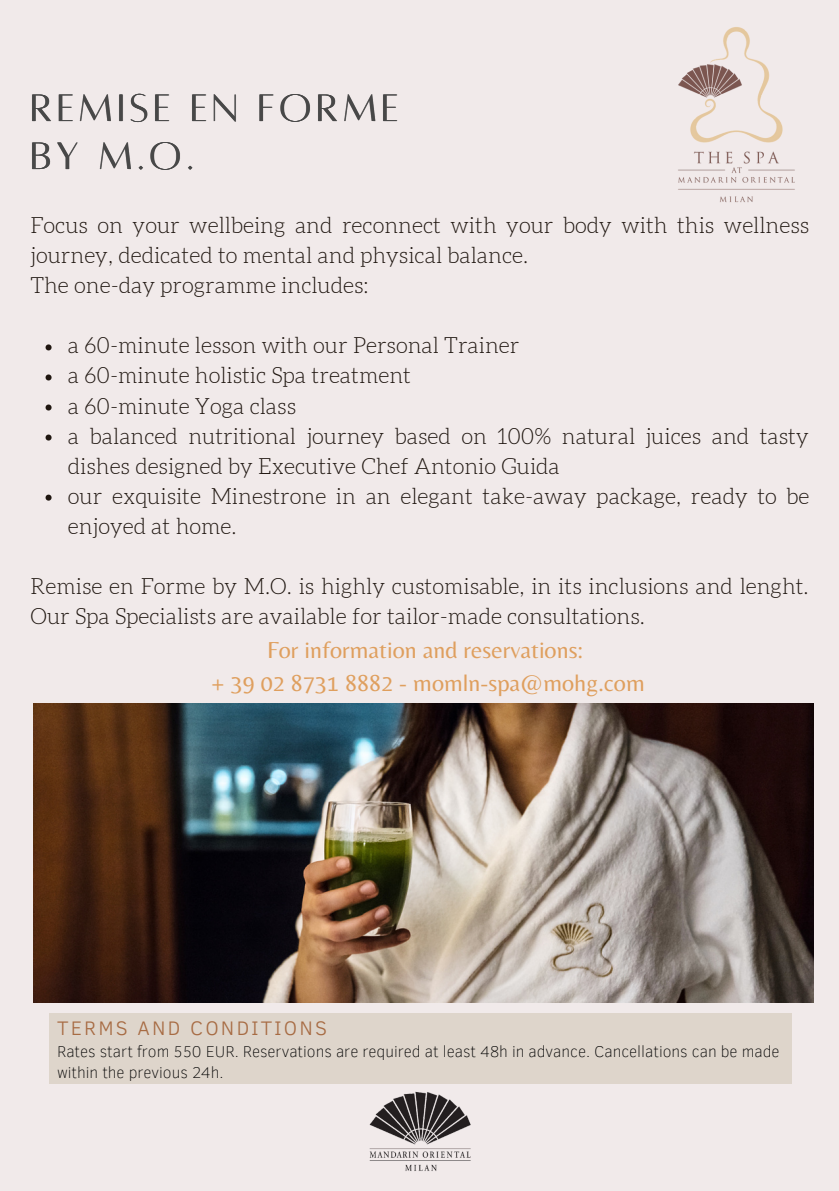
<style>
.page{position:relative;width:839px;height:1191px;background:#fff}
.page>*{position:absolute;margin:0;border:0;box-sizing:border-box;transform-origin:0 0}
.t1{font:42px/48px "Alta regular";letter-spacing:.11em;color:#484848}
.t2{font:24px/33px "Belleza";color:#df9f5e;text-align:center}
.t3{font:300 22px/30px "Aleo";color:#1f1610}
.t4{font:300 20px "Clear Sans";letter-spacing:.11em;color:#a76b43}
.t5{font:100 16px/21.4px "Clear Sans";color:#000}
</style>
<div class="page">
<div style="left:0;top:0;width:838px;height:1191px;background:#f1eaea"></div>
<div style="left:49px;top:1014px;width:742px;height:70px;background:#ded5cb"></div>
<img style="left:678px;top:27px;width:117px;height:176px">
<img style="left:369px;top:1091px;width:102px;height:80px">
<img style="left:33px;top:703px;width:780px;height:299px">
<svg style="left:46px;top:344px;width:6px;height:6px"></svg>
<svg style="left:46px;top:374px;width:6px;height:6px"></svg>
<svg style="left:46px;top:405px;width:6px;height:6px"></svg>
<svg style="left:46px;top:435px;width:6px;height:6px"></svg>
<svg style="left:46px;top:495px;width:6px;height:6px"></svg>
<h1 class="t1" style="left:31px;top:84px;width:369px">REMISE EN FORME<br>BY M.O.</h1>
<p class="t3" style="left:31px;top:212px;width:780px">Focus on your wellbeing and reconnect with your body with this wellness journey, dedicated to mental and physical balance.<br>The one-day programme includes:</p>
<p class="t3" style="left:68px;top:332px;width:743px">a 60-minute lesson with our Personal Trainer<br>a 60-minute holistic Spa treatment<br>a 60-minute Yoga class<br>a balanced nutritional journey based on 100% natural juices and tasty dishes designed by Executive Chef Antonio Guida<br>our exquisite Minestrone in an elegant take-away package, ready to be enjoyed at home.</p>
<p class="t3" style="left:31px;top:572px;width:779px">Remise en Forme by M.O. is highly customisable, in its inclusions and lenght.<br>Our Spa Specialists are available for tailor-made consultations.</p>
<p class="t2" style="left:211px;top:633px;width:435px">For information and reservations:<br>+ 39 02 8731 8882 - momln-spa@mohg.com</p>
<p class="t4" style="left:57px;top:1013px;width:271px">TERMS AND CONDITIONS</p>
<p class="t5" style="left:57px;top:1040px;width:724px">Rates start from 550 EUR. Reservations are required at least 48h in advance. Cancellations can be made within the previous 24h.</p>
</div>
